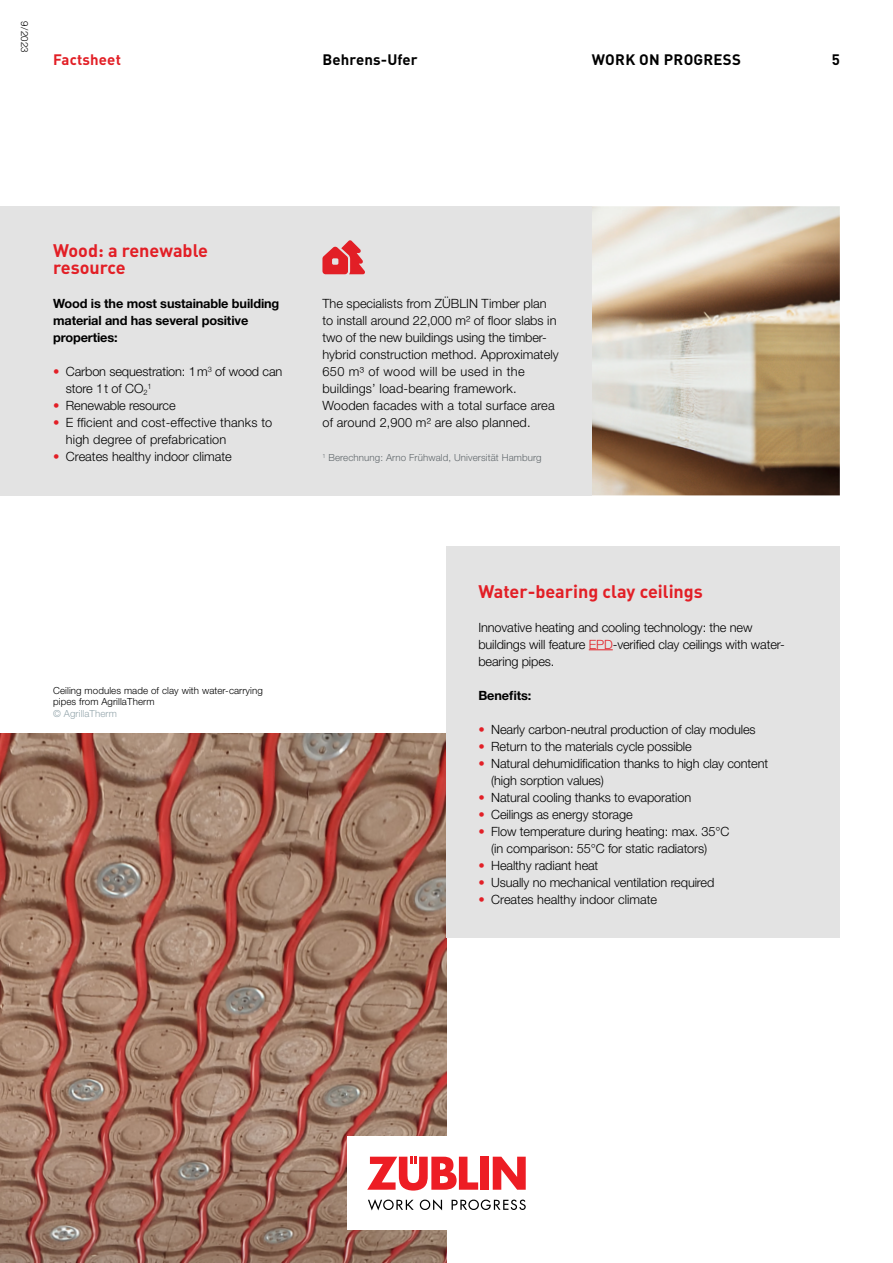
<style>
.page{position:relative;width:893px;height:1263px;background:#fff}
.page>*{position:absolute;margin:0;border:0;box-sizing:border-box;transform-origin:0 0}
.t1{font:700 18px/17px "DIN Pro";color:#e21f26}
.t2{font:700 15px "DIN Pro";letter-spacing:.01em;color:#000}
.t3{font:700 15px "DIN Pro";letter-spacing:.01em;color:#e21f26}
.t4{font:300 12.75px/17px "Helvetica Neue LT Pro";letter-spacing:-.01em;color:#000}
.t5{font:700 12.75px/17px "Helvetica Neue LT Pro";letter-spacing:-.01em;color:#000}
.t6{font:300 12.75px/17px "Helvetica Neue LT Pro";letter-spacing:.01em;color:#000}
.t7{font:300 9.75px/11.2px "Helvetica Neue LT Pro";letter-spacing:.01em;color:#000}
.t8{font:300 9.75px "Helvetica Neue LT Pro";letter-spacing:.01em;color:#61686c}
.t9{font:300 9.75px "Helvetica Neue LT Pro";letter-spacing:.01em;color:#95a6ac}
.t10{font:300 7.5px "Helvetica Neue LT Pro";color:#000}
.s1{color:#e21f26}
</style>
<div class="page">
<img style="left:592px;top:206px;width:248px;height:289px">
<img style="left:0;top:733px;width:446px;height:530px">
<div style="left:0;top:206px;width:592px;height:289px;background:#e3e3e3"></div>
<div style="left:446px;top:546px;width:394px;height:392px;background:#e3e3e3"></div>
<svg style="left:589px;top:649px;width:24px;height:1px"></svg>
<svg style="left:322px;top:240px;width:43px;height:34px"></svg>
<div style="left:347px;top:1136px;width:199px;height:94px;background:#fff"></div>
<svg style="left:368px;top:1199px;width:46px;height:11px"></svg>
<svg style="left:420px;top:1199px;width:22px;height:11px"></svg>
<svg style="left:452px;top:1199px;width:74px;height:11px"></svg>
<div style="left:480px;top:1157px;width:9px;height:33px;background:#ed1d24"></div>
<svg style="left:493px;top:1157px;width:33px;height:33px"></svg>
<svg style="left:367px;top:1157px;width:111px;height:33px"></svg>
<p class="t7" style="left:31px;top:21px;width:33px;rotate:90deg">9/2023</p>
<p class="t3" style="left:53px;top:49px;width:69px">Factsheet</p>
<p class="t2" style="left:322px;top:49px;width:97px">Behrens-Ufer</p>
<p class="t2" style="left:832px;top:49px;width:10px">5</p>
<p class="t2" style="left:592px;top:49px;width:151px">WORK ON PROGRESS</p>
<h1 class="t1" style="left:53px;top:242px;width:156px">Wood: a renewable resource</h1>
<p class="t5" style="left:53px;top:295px;width:228px">Wood is the most sustainable building material and has several positive properties:</p>
<p class="t4" style="left:322px;top:295px;width:238px">The specialists from ZÜBLIN Timber plan to install around 22,000 m² of floor slabs in two of the new buildings using the timber&shy;hybrid construction method. Approximately 650 m³ of wood will be used in the buildings’ load-bearing framework.<br>Wooden facades with a total surface area of around 2,900 m² are also planned.</p>
<p class="t8" style="left:322px;top:452px;width:221px"><sup>1</sup> Berechnung: Arno Frühwald, Universität Hamburg</p>
<p class="t4" style="left:66px;top:363px;width:218px;text-indent:-13px"><span class="s1">•</span> Carbon sequestration: 1m<sup>3</sup> of wood can store 1t of CO<sub>2</sub></p>
<p class="t10" style="left:147px;top:382px;width:6px">1</p>
<p class="t4" style="left:53px;top:397px;width:124px"><span class="s1">•</span> Renewable resource</p>
<p class="t6" style="left:66px;top:414px;width:208px;text-indent:-13px"><span class="s1">•</span> E fficient and cost-effective thanks to high degree of prefabrication</p>
<p class="t4" style="left:53px;top:448px;width:180px"><span class="s1">•</span> Creates healthy indoor climate</p>
<p class="t7" style="left:53px;top:685px;width:211px">Ceiling modules made of clay with water-carrying pipes from AgrillaTherm</p>
<p class="t9" style="left:53px;top:707px;width:65px">© AgrillaTherm</p>
<h1 class="t1" style="left:478px;top:582px;width:226px">Water-bearing clay ceilings</h1>
<p class="t4" style="left:478px;top:618px;width:308px">Innovative heating and cooling technology: the new buildings will feature <span class="s1">EPD</span>-verified clay ceilings with water&shy;bearing pipes.</p>
<p class="t5" style="left:478px;top:686px;width:54px">Benefits:</p>
<p class="t4" style="left:478px;top:720px;width:279px"><span class="s1">•</span> Nearly carbon-neutral production of clay modules</p>
<p class="t4" style="left:478px;top:737px;width:215px"><span class="s1">•</span> Return to the materials cycle possible</p>
<p class="t4" style="left:491px;top:754px;width:279px;text-indent:-13px"><span class="s1">•</span> Natural dehumidification thanks to high clay content (high sorption values)</p>
<p class="t4" style="left:478px;top:788px;width:214px"><span class="s1">•</span> Natural cooling thanks to evaporation</p>
<p class="t4" style="left:478px;top:805px;width:156px"><span class="s1">•</span> Ceilings as energy storage</p>
<p class="t4" style="left:491px;top:822px;width:240px;text-indent:-13px"><span class="s1">•</span> Flow temperature during heating: max. 35°C (in comparison: 55°C for static radiators)</p>
<p class="t4" style="left:478px;top:856px;width:121px"><span class="s1">•</span> Healthy radiant heat</p>
<p class="t4" style="left:478px;top:873px;width:237px"><span class="s1">•</span> Usually no mechanical ventilation required</p>
<p class="t4" style="left:478px;top:890px;width:180px"><span class="s1">•</span> Creates healthy indoor climate</p>
</div>
